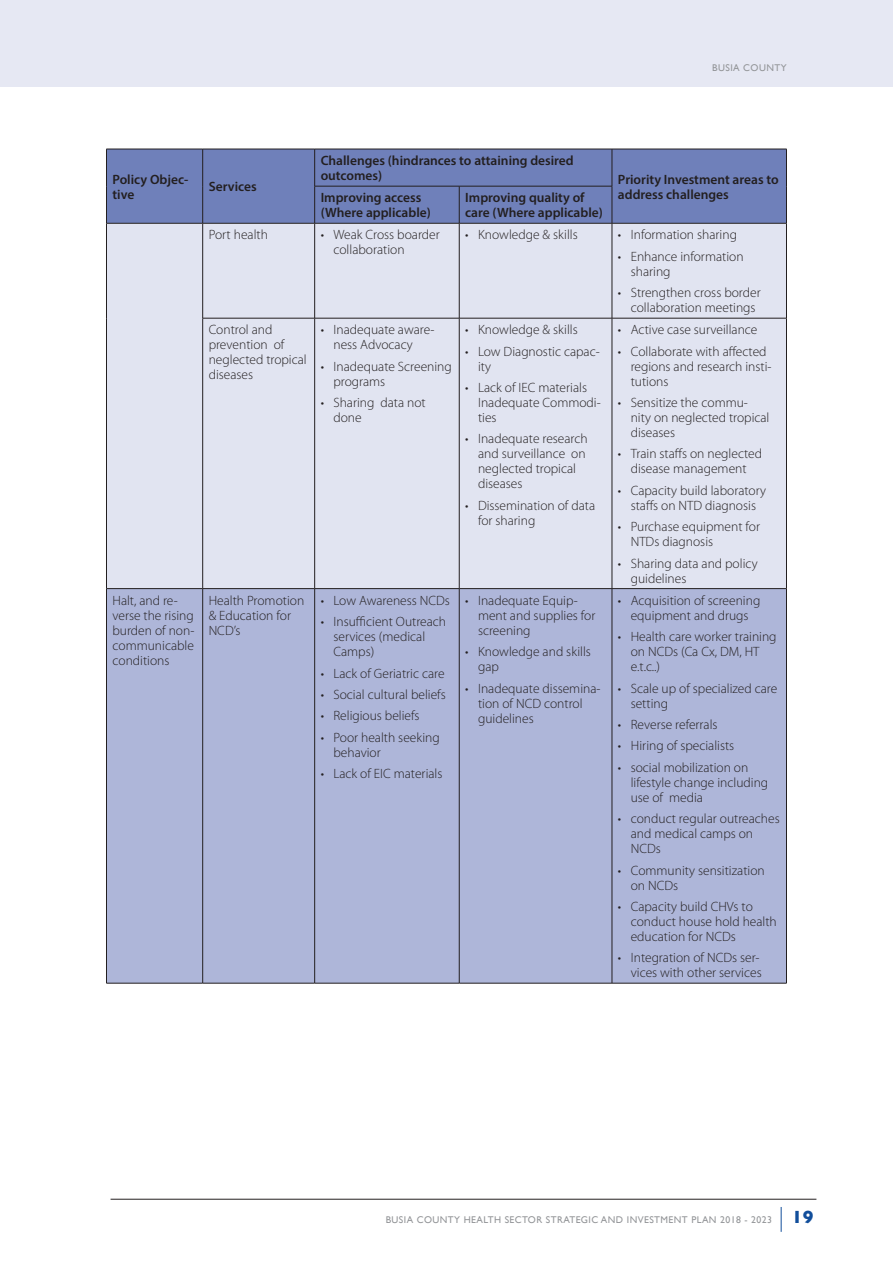
<style>
.page{position:relative;width:893px;height:1263px;background:#fff}
.page>*{position:absolute;margin:0;border:0;box-sizing:border-box;transform-origin:0 0}
.t1{font:700 18px "Gill Sans";color:#114e9b}
.t2{font:300 13.5px/15px "Myriad Pro";color:#231f20}
.t3{font:600 13.5px/15px "Myriad Pro";color:#231f20}
.t4{font:9.75px "Gill Sans";letter-spacing:.045em;color:#939598}
</style>
<div class="page">
<div style="left:0;top:0;width:893px;height:87px;background:#e6e8f3"></div>
<hr style="left:111px;top:1199px;width:705px;height:1px;background:#231f20">
<svg style="left:781px;top:1207px;width:1px;height:25px"></svg>
<div style="left:107px;top:150px;width:679px;height:73px;background:#6f80ba"></div>
<div style="left:107px;top:224px;width:679px;height:364px;background:#e1e4f1"></div>
<div style="left:107px;top:589px;width:679px;height:394px;background:#aeb6d9"></div>
<hr style="left:106px;top:149px;width:97px;height:1px;background:#231f20">
<hr style="left:106px;top:149px;width:1px;height:37px;background:#231f20">
<hr style="left:203px;top:149px;width:112px;height:1px;background:#231f20">
<hr style="left:202px;top:149px;width:1px;height:37px;background:#231f20">
<hr style="left:315px;top:149px;width:144px;height:1px;background:#231f20">
<hr style="left:314px;top:149px;width:1px;height:37px;background:#231f20">
<hr style="left:459px;top:149px;width:153px;height:1px;background:#231f20">
<hr style="left:612px;top:149px;width:175px;height:1px;background:#231f20">
<hr style="left:612px;top:149px;width:1px;height:37px;background:#231f20">
<hr style="left:786px;top:149px;width:1px;height:37px;background:#231f20">
<hr style="left:106px;top:186px;width:1px;height:37px;background:#231f20">
<hr style="left:202px;top:186px;width:1px;height:37px;background:#231f20">
<hr style="left:314px;top:186px;width:145px;height:1px;background:#231f20">
<hr style="left:314px;top:186px;width:1px;height:37px;background:#231f20">
<hr style="left:459px;top:186px;width:153px;height:1px;background:#231f20">
<hr style="left:459px;top:186px;width:1px;height:37px;background:#231f20">
<hr style="left:612px;top:186px;width:1px;height:37px;background:#231f20">
<hr style="left:786px;top:186px;width:1px;height:37px;background:#231f20">
<hr style="left:106px;top:223px;width:97px;height:1px;background:#231f20">
<hr style="left:106px;top:223px;width:1px;height:95px;background:#231f20">
<hr style="left:203px;top:223px;width:112px;height:1px;background:#231f20">
<hr style="left:202px;top:223px;width:1px;height:95px;background:#231f20">
<hr style="left:315px;top:223px;width:144px;height:1px;background:#231f20">
<hr style="left:314px;top:223px;width:1px;height:95px;background:#231f20">
<hr style="left:459px;top:223px;width:153px;height:1px;background:#231f20">
<hr style="left:459px;top:223px;width:1px;height:95px;background:#231f20">
<hr style="left:612px;top:223px;width:175px;height:1px;background:#231f20">
<hr style="left:612px;top:223px;width:1px;height:95px;background:#231f20">
<hr style="left:786px;top:223px;width:1px;height:95px;background:#231f20">
<hr style="left:106px;top:318px;width:1px;height:270px;background:#231f20">
<hr style="left:202px;top:318px;width:113px;height:1px;background:#231f20">
<hr style="left:202px;top:318px;width:1px;height:270px;background:#231f20">
<hr style="left:315px;top:318px;width:144px;height:1px;background:#231f20">
<hr style="left:314px;top:318px;width:1px;height:270px;background:#231f20">
<hr style="left:459px;top:318px;width:153px;height:1px;background:#231f20">
<hr style="left:459px;top:318px;width:1px;height:270px;background:#231f20">
<hr style="left:612px;top:318px;width:175px;height:1px;background:#231f20">
<hr style="left:612px;top:318px;width:1px;height:270px;background:#231f20">
<hr style="left:786px;top:318px;width:1px;height:270px;background:#231f20">
<hr style="left:106px;top:588px;width:97px;height:1px;background:#231f20">
<hr style="left:106px;top:589px;width:1px;height:394px;background:#231f20">
<hr style="left:203px;top:588px;width:112px;height:1px;background:#231f20">
<hr style="left:202px;top:589px;width:1px;height:394px;background:#231f20">
<hr style="left:315px;top:588px;width:144px;height:1px;background:#231f20">
<hr style="left:314px;top:589px;width:1px;height:394px;background:#231f20">
<hr style="left:459px;top:588px;width:153px;height:1px;background:#231f20">
<hr style="left:459px;top:589px;width:1px;height:394px;background:#231f20">
<hr style="left:612px;top:588px;width:175px;height:1px;background:#231f20">
<hr style="left:612px;top:589px;width:1px;height:394px;background:#231f20">
<hr style="left:786px;top:589px;width:1px;height:394px;background:#231f20">
<hr style="left:106px;top:983px;width:97px;height:1px;background:#231f20">
<hr style="left:203px;top:983px;width:112px;height:1px;background:#231f20">
<hr style="left:315px;top:983px;width:144px;height:1px;background:#231f20">
<hr style="left:459px;top:983px;width:153px;height:1px;background:#231f20">
<hr style="left:612px;top:983px;width:175px;height:1px;background:#231f20">
<p class="t3" style="left:112px;top:171px;width:78px">Policy Objec&shy;tive</p>
<p class="t3" style="left:209px;top:179px;width:50px">Services</p>
<p class="t4" style="left:712px;top:61px;width:76px">BUSIA COUNTY</p>
<p class="t3" style="left:321px;top:153px;width:255px">Challenges (hindrances to attaining desired outcomes)</p>
<p class="t3" style="left:321px;top:190px;width:112px">Improving access (Where applicable)</p>
<p class="t3" style="left:465px;top:190px;width:139px">Improving quality of care (Where applicable)</p>
<p class="t3" style="left:618px;top:171px;width:162px">Priority Investment areas to address challenges</p>
<p class="t2" style="left:209px;top:227px;width:61px">Port health</p>
<p class="t2" style="left:333px;top:227px;width:108px;text-indent:-13px">• Weak Cross boarder collaboration</p>
<p class="t2" style="left:465px;top:227px;width:114px">• Knowledge &amp; skills</p>
<p class="t2" style="left:618px;top:227px;width:121px">• Information sharing</p>
<p class="t2" style="left:631px;top:249px;width:114px;text-indent:-13px">• Enhance information sharing</p>
<p class="t2" style="left:618px;top:285px;width:144px;text-align:center">• Strengthen cross border collaboration meetings</p>
<p class="t2" style="left:209px;top:322px;width:100px">Control and prevention of neglected tropical diseases</p>
<p class="t2" style="left:333px;top:322px;width:103px;text-indent:-13px">• Inadequate aware&shy;ness Advocacy</p>
<p class="t2" style="left:465px;top:322px;width:114px">• Knowledge &amp; skills</p>
<p class="t2" style="left:478px;top:344px;width:123px;text-indent:-13px">• Low Diagnostic capac&shy;ity</p>
<p class="t2" style="left:478px;top:380px;width:124px;text-indent:-13px">• Lack of IEC materials<br>Inadequate Commodi&shy;ties</p>
<p class="t2" style="left:478px;top:431px;width:111px;text-indent:-13px">• Inadequate research and surveillance on neglected tropical diseases</p>
<p class="t2" style="left:478px;top:498px;width:119px;text-indent:-13px">• Dissemination of data for sharing</p>
<p class="t2" style="left:618px;top:322px;width:141px">• Active case surveillance</p>
<p class="t2" style="left:631px;top:344px;width:142px;text-indent:-13px">• Collaborate with affected regions and research insti&shy;tutions</p>
<p class="t2" style="left:631px;top:395px;width:140px;text-indent:-13px">• Sensitize the commu&shy;nity on neglected tropical diseases</p>
<p class="t2" style="left:618px;top:446px;width:146px;text-align:center">• Train staffs on neglected disease management</p>
<p class="t2" style="left:618px;top:483px;width:150px;text-align:center">• Capacity build laboratory staffs on NTD diagnosis</p>
<p class="t2" style="left:631px;top:519px;width:131px;text-indent:-13px">• Purchase equipment for<br>NTDs diagnosis</p>
<p class="t2" style="left:631px;top:555px;width:128px;text-indent:-13px">• Sharing data and policy guidelines</p>
<p class="t2" style="left:333px;top:359px;width:120px;text-indent:-13px">• Inadequate Screening programs</p>
<p class="t2" style="left:333px;top:395px;width:94px;text-indent:-13px">• Sharing data not done</p>
<p class="t2" style="left:112px;top:593px;width:83px">Halt, and re&shy;verse the rising burden of non&shy;communicable conditions</p>
<p class="t2" style="left:209px;top:593px;width:97px">Health Promotion &amp; Education for<br>NCD’s</p>
<p class="t2" style="left:321px;top:593px;width:131px">• Low Awareness NCDs</p>
<p class="t2" style="left:333px;top:614px;width:114px;text-indent:-13px">• Insufficient Outreach services (medical<br>Camps)</p>
<p class="t2" style="left:321px;top:665px;width:125px">• Lack of Geriatric care</p>
<p class="t2" style="left:321px;top:687px;width:127px">• Social cultural beliefs</p>
<p class="t2" style="left:321px;top:708px;width:100px">• Religious beliefs</p>
<p class="t2" style="left:333px;top:729px;width:108px;text-indent:-13px">• Poor health seeking behavior</p>
<p class="t2" style="left:321px;top:766px;width:123px">• Lack of EIC materials</p>
<p class="t2" style="left:478px;top:593px;width:119px;text-indent:-13px">• Inadequate Equip&shy;ment and supplies for screening</p>
<p class="t2" style="left:478px;top:644px;width:114px;text-indent:-13px">• Knowledge and skills gap</p>
<p class="t2" style="left:478px;top:680px;width:124px;text-indent:-13px">• Inadequate dissemina&shy;tion of NCD control guidelines</p>
<p class="t2" style="left:618px;top:593px;width:144px;text-align:center">• Acquisition of screening equipment and drugs</p>
<p class="t2" style="left:631px;top:629px;width:147px;text-indent:-13px">• Health care worker training on NCDs (Ca Cx, DM, HT e.t.c..)</p>
<p class="t2" style="left:631px;top:680px;width:148px;text-indent:-13px">• Scale up of specialized care setting</p>
<p class="t2" style="left:618px;top:717px;width:101px">• Reverse referrals</p>
<p class="t2" style="left:618px;top:738px;width:118px">• Hiring of specialists</p>
<p class="t2" style="left:631px;top:760px;width:139px;text-indent:-13px">• social mobilization on lifestyle change including use of media</p>
<p class="t2" style="left:631px;top:811px;width:150px;text-indent:-13px">• conduct regular outreaches and medical camps on<br>NCDs</p>
<p class="t2" style="left:631px;top:862px;width:135px;text-indent:-13px">• Community sensitization on NCDs</p>
<p class="t2" style="left:631px;top:899px;width:148px;text-indent:-13px">• Capacity build CHVs to conduct house hold health education for NCDs</p>
<p class="t2" style="left:618px;top:950px;width:145px;text-align:right">• Integration of NCDs ser&shy;vices with other services</p>
<p class="t4" style="left:386px;top:1214px;width:137px">BUSIA COUNTY HEALTH SECTO</p>
<p class="t4" style="left:536px;top:1214px;width:237px">R STRATEGIC AN D INVESTMENT PLAN 2018 - 2023</p>
<h1 class="t1" style="left:792px;top:1203px;width:23px">19</h1>
</div>
